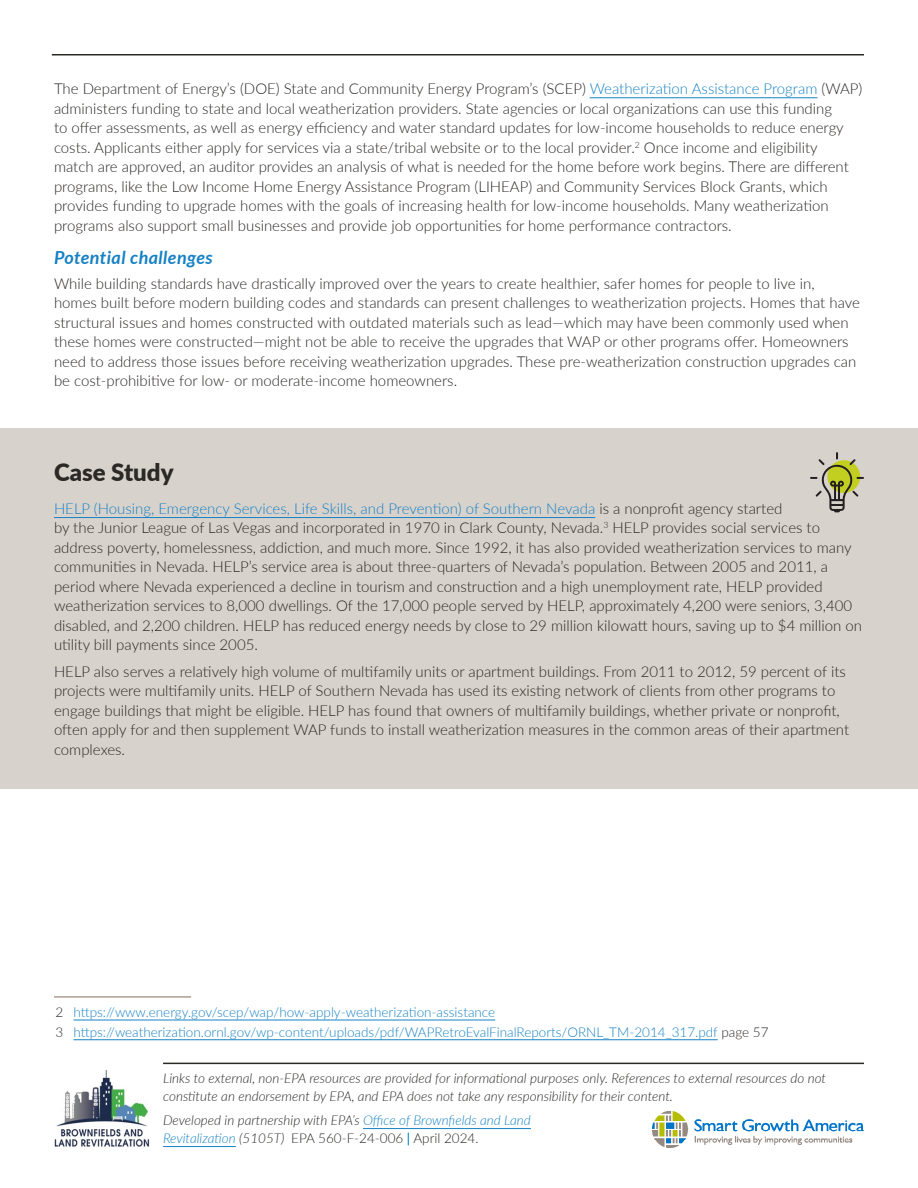
<style>
.page{position:relative;width:918px;height:1188px;background:#fff}
.page>*{position:absolute;margin:0;border:0;box-sizing:border-box;transform-origin:0 0}
.t1{font:900 24px "Lato";color:#2b2926}
.t2{font:italic 700 18px "Lato";letter-spacing:.02em;color:#1681c4}
.body{font:300 15px/19.5px "Lato";color:#292624}
.body-2{font:italic 300 13.5px/18px "Lato";color:#2b2926}
.body-3{font:300 13.5px "Lato";color:#1681c4}
.body-4{font:italic 300 13.5px/18px "Lato";color:#1681c4}
.s1{color:#1681c4}
.s2{color:#292624}
.s3{color:#2b2926}
.s4{font-style:normal;color:#2b2926}
.s5{font-weight:600;font-style:normal;color:#0082c8}
</style>
<div class="page">
<hr style="left:590px;top:98px;width:227px;height:1px;background:#1681c4">
<hr style="left:52px;top:54px;width:812px;height:1px;background:#2b2926">
<div style="left:0;top:429px;width:918px;height:360px;background:#d8d2cc"></div>
<hr style="left:54px;top:517px;width:541px;height:1px;background:#1681c4">
<svg style="left:810px;top:452px;width:54px;height:60px"></svg>
<hr style="left:363px;top:1128px;width:168px;height:1px;background:#1681c4">
<hr style="left:163px;top:1146px;width:73px;height:1px;background:#1681c4">
<hr style="left:163px;top:1063px;width:701px;height:1px;background:#2b2926">
<img style="left:652px;top:1112px;width:212px;height:36px">
<img style="left:54px;top:1071px;width:96px;height:76px">
<hr style="left:74px;top:1020px;width:421px;height:1px;background:#1681c4">
<hr style="left:74px;top:1039px;width:644px;height:1px;background:#1681c4">
<hr style="left:54px;top:996px;width:137px;height:2px;background:#aaa095">
<p class="body" style="left:54px;top:78px;width:810px">The Department of Energy’s (DOE) State and Community Energy Program’s (SCEP) <span class="s1">Weatherization Assistance Program</span> (WAP) administers funding to state and local weatherization providers. State agencies or local organizations can use this funding<br>to offer assessments, as well as energy efficiency and water standard updates for low-income households to reduce energy costs. Applicants either apply for services via a state/tribal website or to the local provider.<sup>2</sup> Once income and eligibility<br>match are approved, an auditor provides an analysis of what is needed for the home before work begins. There are different programs, like the Low Income Home Energy Assistance Program (LIHEAP) and Community Services Block Grants, which provides funding to upgrade homes with the goals of increasing health for low-income households. Many weatherization programs also support small businesses and provide job opportunities for home performance contractors.</p>
<h2 class="t2" style="left:54px;top:244px;width:160px">Potential challenges</h2>
<p class="body" style="left:54px;top:273px;width:808px">While building standards have drastically improved over the years to create healthier, safer homes for people to live in, homes built before modern building codes and standards can present challenges to weatherization projects. Homes that have structural issues and homes constructed with outdated materials such as lead—which may have been commonly used when these homes were constructed—might not be able to receive the upgrades that WAP or other programs offer. Homeowners need to address those issues before receiving weatherization upgrades. These pre-weatherization construction upgrades can be cost-prohibitive for low- or moderate-income homeowners.</p>
<h1 class="t1" style="left:54px;top:454px;width:121px">Case Study</h1>
<p class="body" style="left:54px;top:498px;width:810px"><span class="s1">HELP (Housing, Emergency Services, Life Skills, and Prevention) of Southern Nevada</span> is a nonprofit agency started<br>by the Junior League of Las Vegas and incorporated in 1970 in Clark County, Nevada.<sup>3</sup> HELP provides social services to address poverty, homelessness, addiction, and much more. Since 1992, it has also provided weatherization services to many communities in Nevada. HELP’s service area is about three-quarters of Nevada’s population. Between 2005 and 2011, a period where Nevada experienced a decline in tourism and construction and a high unemployment rate, HELP provided weatherization services to 8,000 dwellings. Of the 17,000 people served by HELP, approximately 4,200 were seniors, 3,400 disabled, and 2,200 children. HELP has reduced energy needs by close to 29 million kilowatt hours, saving up to $4 million on utility bill payments since 2005.</p>
<p class="body" style="left:54px;top:661px;width:797px">HELP also serves a relatively high volume of multifamily units or apartment buildings. From 2011 to 2012, 59 percent of its projects were multifamily units. HELP of Southern Nevada has used its existing network of clients from other programs to engage buildings that might be eligible. HELP has found that owners of multifamily buildings, whether private or nonprofit, often apply for and then supplement WAP funds to install weatherization measures in the common areas of their apartment complexes.</p>
<p class="body-3" style="left:56px;top:1003px;width:441px"><span class="s2">2</span> https://www.energy.gov/scep/wap/how-apply-weatherization-assistance</p>
<p class="body-3" style="left:56px;top:1022px;width:715px"><span class="s2">3</span> https://weatherization.ornl.gov/wp-content/uploads/pdf/WAPRetroEvalFinalReports/ORNL_TM-2014_317.pdf <span class="s2">page 57</span></p>
<p class="body-2" style="left:163px;top:1068px;width:665px">Links to external, non-EPA resources are provided for informational purposes only. References to external resources do not constitute an endorsement by EPA, and EPA does not take any responsibility for their content.</p>
<p class="body-4" style="left:163px;top:1111px;width:369px"><span class="s3">Developed in partnership with EPA’s</span> Office of Brownfields and Land<br>Revitalization <span class="s3">(5105T)</span> <span class="s4">EPA 560-F-24-006</span> <span class="s5">|</span> <span class="s4">April 2024.</span></p>
</div>
